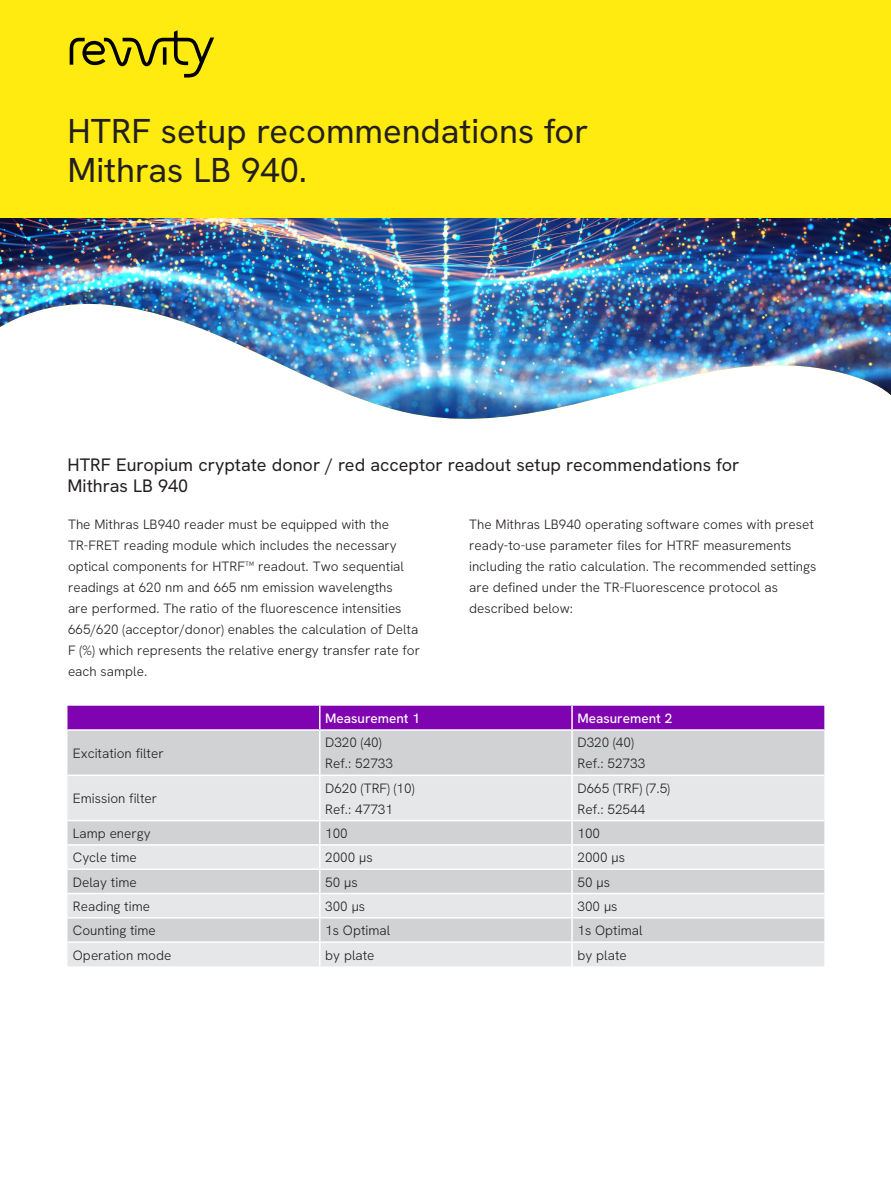
<style>
.page{position:relative;width:891px;height:1188px;background:#fff}
.page>*{position:absolute;margin:0;border:0;box-sizing:border-box;transform-origin:0 0}
.Intro_Head{font:34.5px/39px "Hanken Grotesk";color:#231f20}
.t1{font:18px/21px "Hanken Grotesk";color:#231f20}
.t2{font:300 13.5px/21px "Hanken Grotesk";color:#231f20}
.t3{font:500 13.5px "Hanken Grotesk";color:#fff}
</style>
<div class="page">
<img style="left:0;top:218px;width:891px;height:201px">
<div style="left:0;top:0;width:891px;height:218px;background:#ffeb0f"></div>
<svg style="left:70px;top:30px;width:144px;height:48px"></svg>
<div style="left:68px;top:706px;width:756px;height:23px;background:#7f03b0"></div>
<div style="left:68px;top:731px;width:756px;height:44px;background:#d1d2d4"></div>
<svg style="left:68px;top:776px;width:756px;height:190px;background:#dedfe1"></svg>
<hr style="left:319px;top:706px;width:2px;height:23px;background:#fff">
<hr style="left:571px;top:706px;width:2px;height:23px;background:#fff">
<hr style="left:319px;top:731px;width:2px;height:44px;background:#fff">
<hr style="left:571px;top:731px;width:2px;height:44px;background:#fff">
<hr style="left:319px;top:776px;width:2px;height:44px;background:#fff">
<hr style="left:571px;top:776px;width:2px;height:44px;background:#fff">
<hr style="left:68px;top:820px;width:252px;height:1px;background:#fff">
<hr style="left:320px;top:820px;width:252px;height:1px;background:#fff">
<hr style="left:319px;top:821px;width:2px;height:23px;background:#fff">
<hr style="left:572px;top:820px;width:252px;height:1px;background:#fff">
<hr style="left:571px;top:821px;width:2px;height:23px;background:#fff">
<hr style="left:68px;top:844px;width:252px;height:2px;background:#fff">
<hr style="left:320px;top:844px;width:252px;height:2px;background:#fff">
<hr style="left:319px;top:846px;width:2px;height:22px;background:#fff">
<hr style="left:572px;top:844px;width:252px;height:2px;background:#fff">
<hr style="left:571px;top:846px;width:2px;height:22px;background:#fff">
<hr style="left:68px;top:868px;width:252px;height:2px;background:#fff">
<hr style="left:320px;top:868px;width:252px;height:2px;background:#fff">
<hr style="left:319px;top:870px;width:2px;height:23px;background:#fff">
<hr style="left:572px;top:868px;width:252px;height:2px;background:#fff">
<hr style="left:571px;top:870px;width:2px;height:23px;background:#fff">
<hr style="left:68px;top:893px;width:252px;height:1px;background:#fff">
<hr style="left:320px;top:893px;width:252px;height:1px;background:#fff">
<hr style="left:319px;top:894px;width:2px;height:23px;background:#fff">
<hr style="left:572px;top:893px;width:252px;height:1px;background:#fff">
<hr style="left:571px;top:894px;width:2px;height:23px;background:#fff">
<hr style="left:68px;top:917px;width:252px;height:2px;background:#fff">
<hr style="left:320px;top:917px;width:252px;height:2px;background:#fff">
<hr style="left:319px;top:919px;width:2px;height:22px;background:#fff">
<hr style="left:572px;top:917px;width:252px;height:2px;background:#fff">
<hr style="left:571px;top:919px;width:2px;height:22px;background:#fff">
<hr style="left:68px;top:941px;width:252px;height:2px;background:#fff">
<hr style="left:320px;top:941px;width:252px;height:2px;background:#fff">
<hr style="left:319px;top:943px;width:2px;height:23px;background:#fff">
<hr style="left:572px;top:941px;width:252px;height:2px;background:#fff">
<hr style="left:571px;top:943px;width:2px;height:23px;background:#fff">
<p class="Intro_Head" style="left:68px;top:110px;width:523px">HTRF setup recommendations for<br>Mithras LB 940.</p>
<p class="t1" style="left:68px;top:454px;width:674px">HTRF Europium cryptate donor / red acceptor readout setup recommendations for<br>Mithras LB 940</p>
<p class="t2" style="left:68px;top:513px;width:354px">The Mithras LB940 reader must be equipped with the TR-FRET reading module which includes the necessary optical components for HTRF™ readout. Two sequential readings at 620 nm and 665 nm emission wavelengths<br>are performed. The ratio of the fluorescence intensities 665/620 (acceptor/donor) enables the calculation of Delta F (%) which represents the relative energy transfer rate for each sample.</p>
<p class="t2" style="left:469px;top:513px;width:349px">The Mithras LB940 operating software comes with preset ready-to-use parameter files for HTRF measurements including the ratio calculation. The recommended settings are defined under the TR-Fluorescence protocol as described below:</p>
<p class="t2" style="left:73px;top:742px;width:92px">Excitation filter</p>
<p class="t2" style="left:73px;top:788px;width:86px">Emission filter</p>
<p class="t3" style="left:325px;top:710px;width:96px">Measurement 1</p>
<p class="t3" style="left:577px;top:710px;width:96px">Measurement 2</p>
<p class="t2" style="left:325px;top:732px;width:58px">D320 (40)</p>
<p class="t2" style="left:325px;top:753px;width:69px">Ref.: 52733</p>
<p class="t2" style="left:325px;top:777px;width:91px">D620 (TRF) (10)</p>
<p class="t2" style="left:325px;top:798px;width:69px">Ref.: 47731</p>
<p class="t2" style="left:577px;top:732px;width:58px">D320 (40)</p>
<p class="t2" style="left:577px;top:753px;width:69px">Ref.: 52733</p>
<p class="t2" style="left:577px;top:777px;width:94px">D665 (TRF) (7.5)</p>
<p class="t2" style="left:577px;top:798px;width:69px">Ref.: 52544</p>
<p class="t2" style="left:73px;top:823px;width:79px">Lamp energy</p>
<p class="t2" style="left:325px;top:823px;width:24px">100</p>
<p class="t2" style="left:577px;top:823px;width:24px">100</p>
<p class="t2" style="left:73px;top:847px;width:65px">Cycle time</p>
<p class="t2" style="left:325px;top:847px;width:49px">2000 μs</p>
<p class="t2" style="left:577px;top:847px;width:49px">2000 μs</p>
<p class="t2" style="left:73px;top:871px;width:65px">Delay time</p>
<p class="t2" style="left:325px;top:871px;width:34px">50 μs</p>
<p class="t2" style="left:577px;top:871px;width:34px">50 μs</p>
<p class="t2" style="left:73px;top:895px;width:79px">Reading time</p>
<p class="t2" style="left:325px;top:895px;width:42px">300 μs</p>
<p class="t2" style="left:577px;top:895px;width:42px">300 μs</p>
<p class="t2" style="left:73px;top:920px;width:84px">Counting time</p>
<p class="t2" style="left:325px;top:920px;width:67px">1s Optimal</p>
<p class="t2" style="left:577px;top:920px;width:67px">1s Optimal</p>
<p class="t2" style="left:73px;top:944px;width:100px">Operation mode</p>
<p class="t2" style="left:325px;top:944px;width:51px">by plate</p>
<p class="t2" style="left:577px;top:944px;width:51px">by plate</p>
</div>
